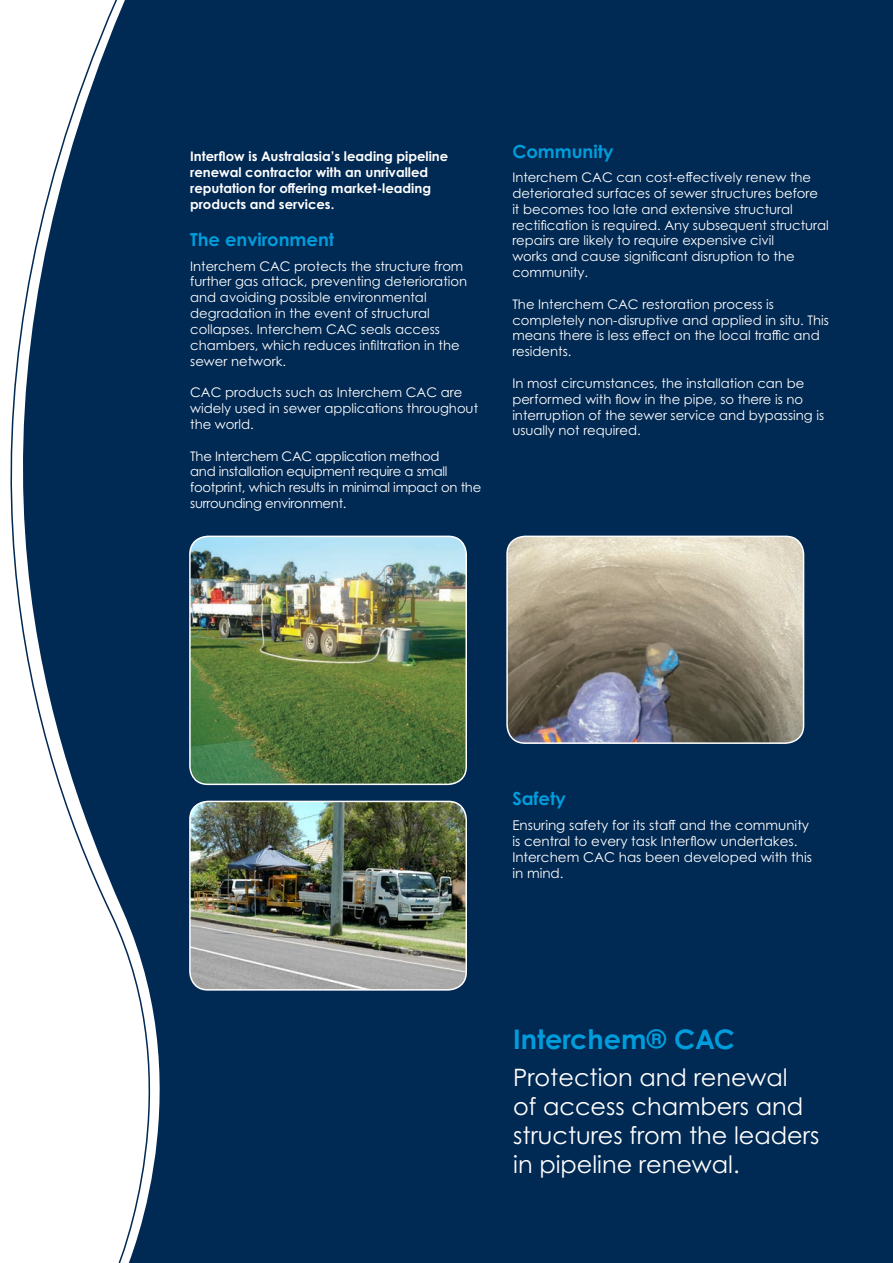
<style>
.page{position:relative;width:893px;height:1263px;background:#fff}
.page>*{position:absolute;margin:0;border:0;box-sizing:border-box;transform-origin:0 0}
.Heading{font:700 27px "Century Gothic Pro";color:#009ddc}
.Heading-2{font:24px/28.8px "Century Gothic Pro";color:#fff}
.Heading-3{font:700 18px "Century Gothic Pro";color:#009ddc}
.t1{font:13.5px/16.2px "Century Gothic Pro";color:#fff}
.t2{font:13.2px/15.9px "Century Gothic Pro";color:#fff}
.t3{font:13.2px/15.9px "Century Gothic Pro";letter-spacing:-.02em;color:#fff}
.t4{font:700 13.2px/15.9px "Century Gothic Pro";color:#fff}
</style>
<div class="page">
<div style="left:193px;top:0;width:700px;height:1263px;background:#002953"></div>
<svg style="left:10px;top:0;width:183px;height:1263px"></svg>
<img style="left:190px;top:801px;width:276px;height:189px">
<div style="left:189px;top:801px;width:278px;height:190px;border:2px solid #fff;border-radius:18px"></div>
<img style="left:507px;top:536px;width:297px;height:207px">
<div style="left:506px;top:536px;width:298px;height:208px;border:2px solid #fff;border-radius:18px"></div>
<img style="left:190px;top:536px;width:276px;height:248px">
<div style="left:189px;top:536px;width:278px;height:249px;border:2px solid #fff;border-radius:18px"></div>
<p class="t4" style="left:190px;top:148px;width:260px">Interflow is Australasia’s leading pipeline renewal contractor with an unrivalled reputation for offering market-leading products and services.</p>
<p class="Heading-3" style="left:190px;top:228px;width:146px">The environment</p>
<p class="t2" style="left:190px;top:258px;width:278px">Interchem CAC protects the structure from further gas attack, preventing deterioration and avoiding possible environmental degradation in the event of structural collapses. Interchem CAC seals access chambers, which reduces infiltration in the sewer network.</p>
<p class="t2" style="left:190px;top:384px;width:289px">CAC products such as Interchem CAC are widely used in sewer applications throughout the world.</p>
<p class="t3" style="left:190px;top:448px;width:293px">The Interchem CAC application method<br>and installation equipment require a small footprint, which results in minimal impact on the surrounding environment.</p>
<p class="Heading-3" style="left:512px;top:140px;width:103px">Community</p>
<p class="t2" style="left:512px;top:169px;width:318px">Interchem CAC can cost-effectively renew the deteriorated surfaces of sewer structures before<br>it becomes too late and extensive structural rectification is required. Any subsequent structural repairs are likely to require expensive civil<br>works and cause significant disruption to the community.</p>
<p class="t2" style="left:512px;top:296px;width:318px">The Interchem CAC restoration process is completely non-disruptive and applied in situ. This means there is less effect on the local traffic and residents.</p>
<p class="t2" style="left:512px;top:375px;width:313px">In most circumstances, the installation can be performed with flow in the pipe, so there is no interruption of the sewer service and bypassing is usually not required.</p>
<p class="Heading-3" style="left:512px;top:787px;width:55px">Safety</p>
<p class="t1" style="left:512px;top:817px;width:301px">Ensuring safety for its staff and the community is central to every task Interflow undertakes.<br>Interchem CAC has been developed with this in mind.</p>
<p class="Heading" style="left:513px;top:1022px;width:223px">Interchem® CAC</p>
<p class="Heading-2" style="left:513px;top:1063px;width:308px">Protection and renewal<br>of access chambers and structures from the leaders in pipeline renewal.</p>
</div>
